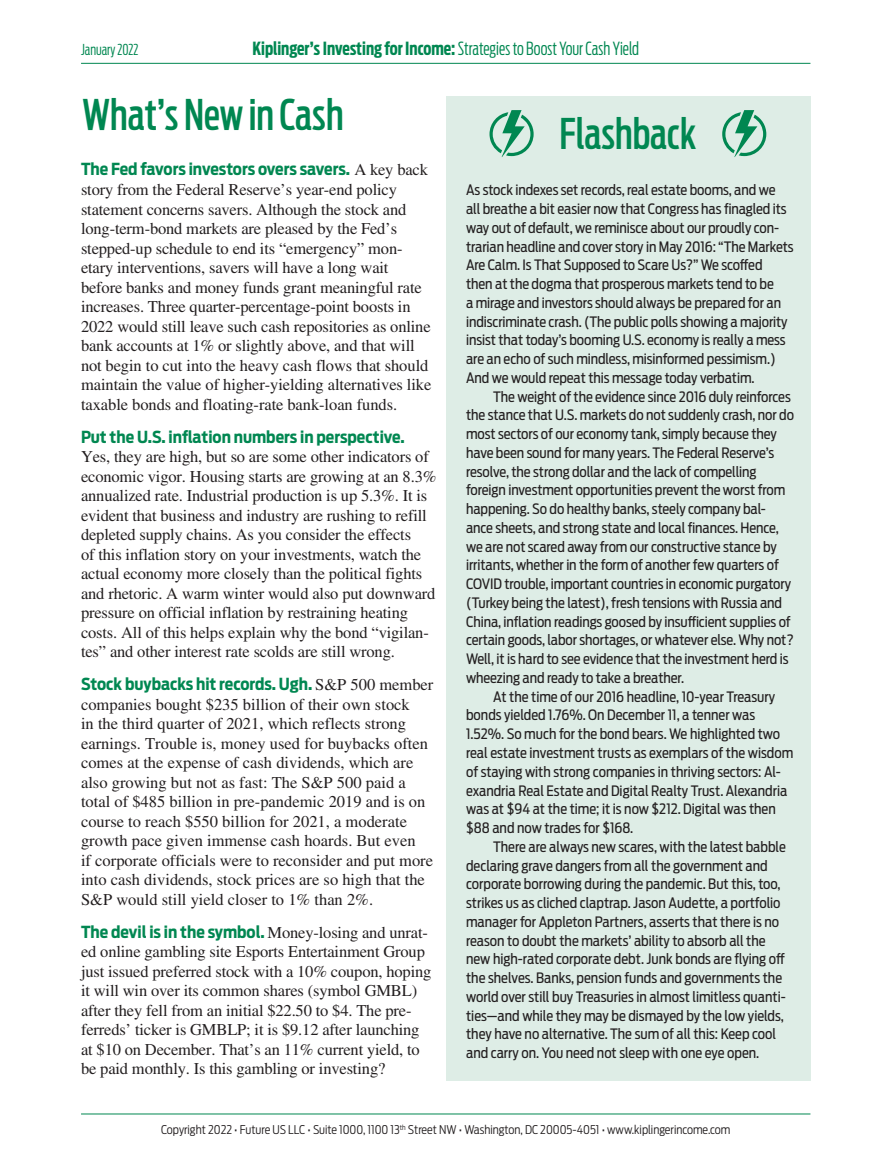
<style>
.page{position:relative;width:878px;height:1168px;background:#fff}
.page>*{position:absolute;margin:0;border:0;box-sizing:border-box;transform-origin:0 0}
.t1{font:500 42px "Antenna Extra Cond";color:#008751}
.t2{font:700 18px "Antenna Extra Cond";color:#008751}
.t3{font:16.5px/19.5px "Times";letter-spacing:-.01em;color:#231f20}
.t4{font:700 16.5px "Antenna Cond";color:#008751}
.t5{font:300 15px "Antenna Extra Cond";color:#008751}
.t6{font:14.25px/18.8px "Antenna Cond";letter-spacing:-.005em;color:#231f20}
.t7{font:300 12px "Antenna Cond";color:#231f20}
.s1{font-weight:300}
.s2{font-family:"Times";font-weight:400;color:#231f20}
</style>
<div class="page">
<hr style="left:81px;top:1113px;width:729px;height:1px;background:#008751">
<hr style="left:81px;top:63px;width:729px;height:1px;background:#008751">
<div style="left:446px;top:96px;width:364px;height:984px;background:#deede6"></div>
<svg style="left:489px;top:110px;width:44px;height:47px"></svg>
<svg style="left:722px;top:110px;width:44px;height:47px"></svg>
<p class="t5" style="left:81px;top:41px;width:59px">January 2022</p>
<p class="t2" style="left:252px;top:38px;width:388px">Kiplinger’s Investing for Income:<span class="s1">Strategies to Boost Your Cash Yield</span></p>
<h1 class="t1" style="left:82px;top:89px;width:263px">What’s New in Cash</h1>
<p class="t4" style="left:81px;top:160px;width:348px">The Fed favors investors overs savers. <span class="s2">A key back</span></p>
<p class="t3" style="left:81px;top:180px;width:352px">story from the Federal Reserve’s year-end policy statement concerns savers. Although the stock and long-term-bond markets are pleased by the Fed’s stepped-up schedule to end its “emergency” mon&shy;etary interventions, savers will have a long wait before banks and money funds grant meaningful rate increases. Three quarter-percentage-point boosts in 2022 would still leave such cash repositories as online bank accounts at 1% or slightly above, and that will not begin to cut into the heavy cash flows that should maintain the value of higher-yielding alternatives like taxable bonds and floating-rate bank-loan funds.</p>
<p class="t4" style="left:81px;top:427px;width:325px">Put the U.S. inflation numbers in perspective.</p>
<p class="t3" style="left:81px;top:447px;width:357px">Yes, they are high, but so are some other indicators of economic vigor. Housing starts are growing at an 8.3% annualized rate. Industrial production is up 5.3%. It is evident that business and industry are rushing to refill depleted supply chains. As you consider the effects<br>of this inflation story on your investments, watch the actual economy more closely than the political fights and rhetoric. A warm winter would also put downward pressure on official inflation by restraining heating costs. All of this helps explain why the bond “vigilan&shy;tes” and other interest rate scolds are still wrong.</p>
<p class="t4" style="left:81px;top:674px;width:354px">Stock buybacks hit records. Ugh. <span class="s2">S&amp;P 500 member</span></p>
<p class="t3" style="left:81px;top:694px;width:353px">companies bought $235 billion of their own stock<br>in the third quarter of 2021, which reflects strong earnings. Trouble is, money used for buybacks often comes at the expense of cash dividends, which are also growing but not as fast: The S&amp;P 500 paid a total of $485 billion in pre-pandemic 2019 and is on course to reach $550 billion for 2021, a moderate growth pace given immense cash hoards. But even<br>if corporate officials were to reconsider and put more into cash dividends, stock prices are so high that the S&amp;P would still yield closer to 1% than 2%.</p>
<p class="t4" style="left:81px;top:922px;width:348px">The devil is in the symbol. <span class="s2">Money-losing and unrat-</span></p>
<p class="t3" style="left:81px;top:942px;width:352px">ed online gambling site Esports Entertainment Group just issued preferred stock with a 10% coupon, hoping it will win over its common shares (symbol GMBL) after they fell from an initial $22.50 to $4. The pre&shy;ferreds’ ticker is GMBLP; it is $9.12 after launching at $10 on December. That’s an 11% current yield, to be paid monthly. Is this gambling or investing?</p>
<h1 class="t1" style="left:559px;top:108px;width:138px">Flashback</h1>
<p class="t6" style="left:466px;top:181px;width:329px">As stock indexes set records, real estate booms, and we<br>all breathe a bit easier now that Congress has finagled its way out of default, we reminisce about our proudly con&shy;trarian headline and cover story in May 2016: “The Markets Are Calm. Is That Supposed to Scare Us?” We scoffed<br>then at the dogma that prosperous markets tend to be<br>a mirage and investors should always be prepared for an indiscriminate crash. (The public polls showing a majority insist that today’s booming U.S. economy is really a mess are an echo of such mindless, misinformed pessimism.)<br>And we would repeat this message today verbatim.</p>
<p class="t6" style="left:466px;top:387px;width:329px;text-indent:27px">The weight of the evidence since 2016 duly reinforces the stance that U.S. markets do not suddenly crash, nor do most sectors of our economy tank, simply because they have been sound for many years. The Federal Reserve’s resolve, the strong dollar and the lack of compelling foreign investment opportunities prevent the worst from happening. So do healthy banks, steely company bal&shy;ance sheets, and strong state and local finances. Hence, we are not scared away from our constructive stance by irritants, whether in the form of another few quarters of COVID trouble, important countries in economic purgatory (Turkey being the latest), fresh tensions with Russia and China, inflation readings goosed by insufficient supplies of certain goods, labor shortages, or whatever else. Why not?<br>Well, it is hard to see evidence that the investment herd is wheezing and ready to take a breather.</p>
<p class="t6" style="left:466px;top:687px;width:328px;text-indent:27px">At the time of our 2016 headline, 10-year Treasury bonds yielded 1.76%. On December 11, a tenner was 1.52%. So much for the bond bears. We highlighted two real estate investment trusts as exemplars of the wisdom of staying with strong companies in thriving sectors: Al&shy;exandria Real Estate and Digital Realty Trust. Alexandria was at $94 at the time; it is now $212. Digital was then $88 and now trades for $168.</p>
<p class="t6" style="left:466px;top:837px;width:321px;text-indent:27px">There are always new scares, with the latest babble declaring grave dangers from all the government and corporate borrowing during the pandemic. But this, too, strikes us as cliched claptrap. Jason Audette, a portfolio manager for Appleton Partners, asserts that there is no reason to doubt the markets’ ability to absorb all the new high-rated corporate debt. Junk bonds are flying off the shelves. Banks, pension funds and governments the world over still buy Treasuries in almost limitless quanti&shy;ties—and while they may be dismayed by the low yields, they have no alternative. The sum of all this: Keep cool and carry on. You need not sleep with one eye open.</p>
<p class="t7" style="left:161px;top:1122px;width:571px">Copyright 2022 • Future US LLC • Suite 1000, 1100 13<sup>th</sup> Street NW • Washington, DC 20005-4051 • www.kiplingerincome.com</p>
</div>
